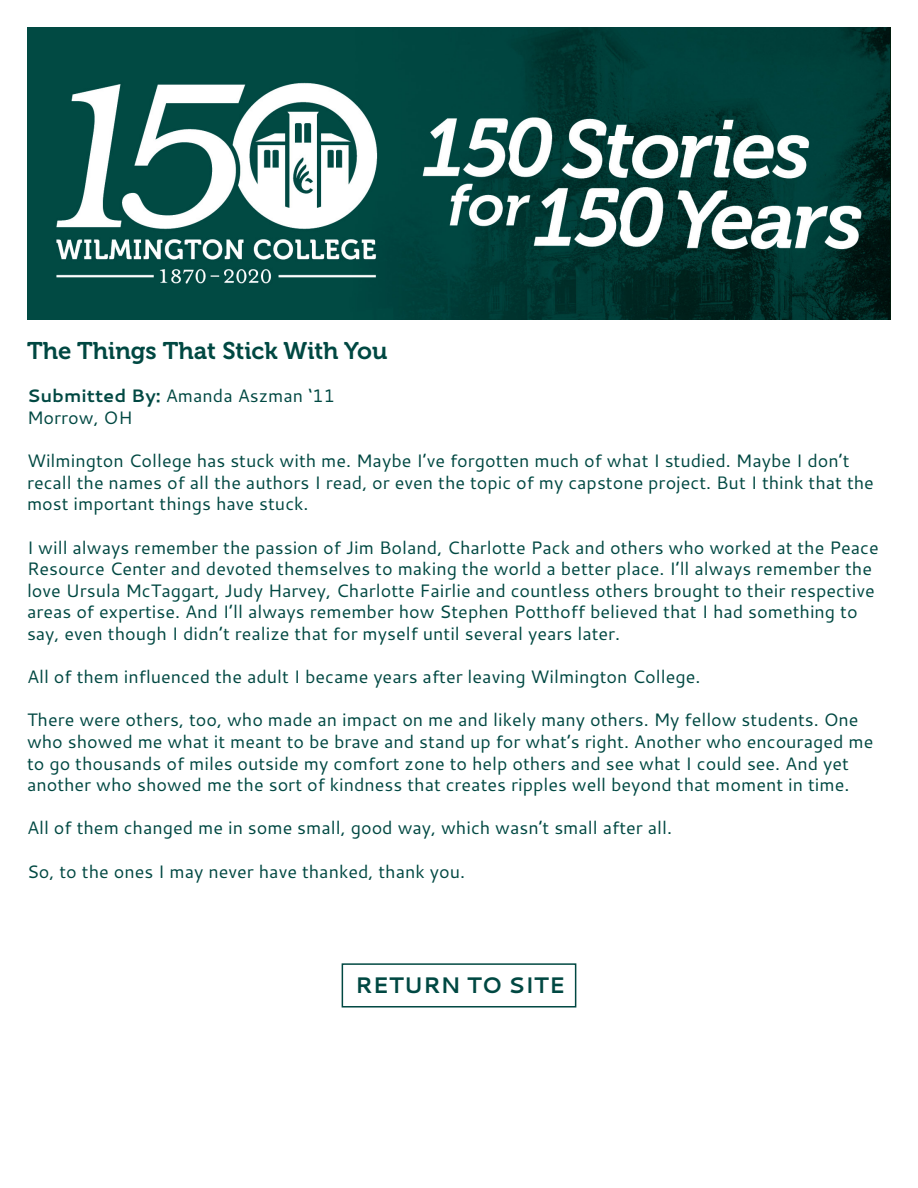
<style>
.page{position:relative;width:918px;height:1188px;background:#fff}
.page>*{position:absolute;margin:0;border:0;box-sizing:border-box;transform-origin:0 0}
.t1{font:24px "Museo 700";color:#004842}
.t2{font:700 22.5px "Cantarell";color:#004842}
.t3{font:18px/21.6px "Cantarell";color:#004842}
.s1{font-weight:700}
</style>
<div class="page">
<img style="left:27px;top:27px;width:864px;height:292px">
<div style="left:342px;top:963px;width:234px;height:45px;border:2px solid #004842"></div>
<p class="t1" style="left:27px;top:338px;width:362px">The Things That Stick With You</p>
<p class="t3" style="left:27px;top:385px;width:309px"><span class="s1">Submitted By:</span> Amanda Aszman ‘11</p>
<p class="t3" style="left:27px;top:406px;width:107px">Morrow, OH</p>
<p class="t3" style="left:27px;top:450px;width:848px">Wilmington College has stuck with me. Maybe I’ve forgotten much of what I studied. Maybe I don’t recall the names of all the authors I read, or even the topic of my capstone project. But I think that the most important things have stuck.</p>
<p class="t3" style="left:27px;top:536px;width:853px">I will always remember the passion of Jim Boland, Charlotte Pack and others who worked at the Peace Resource Center and devoted themselves to making the world a better place. I’ll always remember the love Ursula McTaggart, Judy Harvey, Charlotte Fairlie and countless others brought to their respective areas of expertise. And I’ll always remember how Stephen Potthoff believed that I had something to say, even though I didn’t realize that for myself until several years later.</p>
<p class="t3" style="left:27px;top:666px;width:675px">All of them influenced the adult I became years after leaving Wilmington College.</p>
<p class="t3" style="left:27px;top:709px;width:848px">There were others, too, who made an impact on me and likely many others. My fellow students. One who showed me what it meant to be brave and stand up for what’s right. Another who encouraged me to go thousands of miles outside my comfort zone to help others and see what I could see. And yet another who showed me the sort of kindness that creates ripples well beyond that moment in time.</p>
<p class="t3" style="left:27px;top:817px;width:647px">All of them changed me in some small, good way, which wasn’t small after all.</p>
<p class="t3" style="left:27px;top:860px;width:440px">So, to the ones I may never have thanked, thank you.</p>
<p class="t2" style="left:355px;top:969px;width:211px">RETURN TO SITE</p>
</div>
